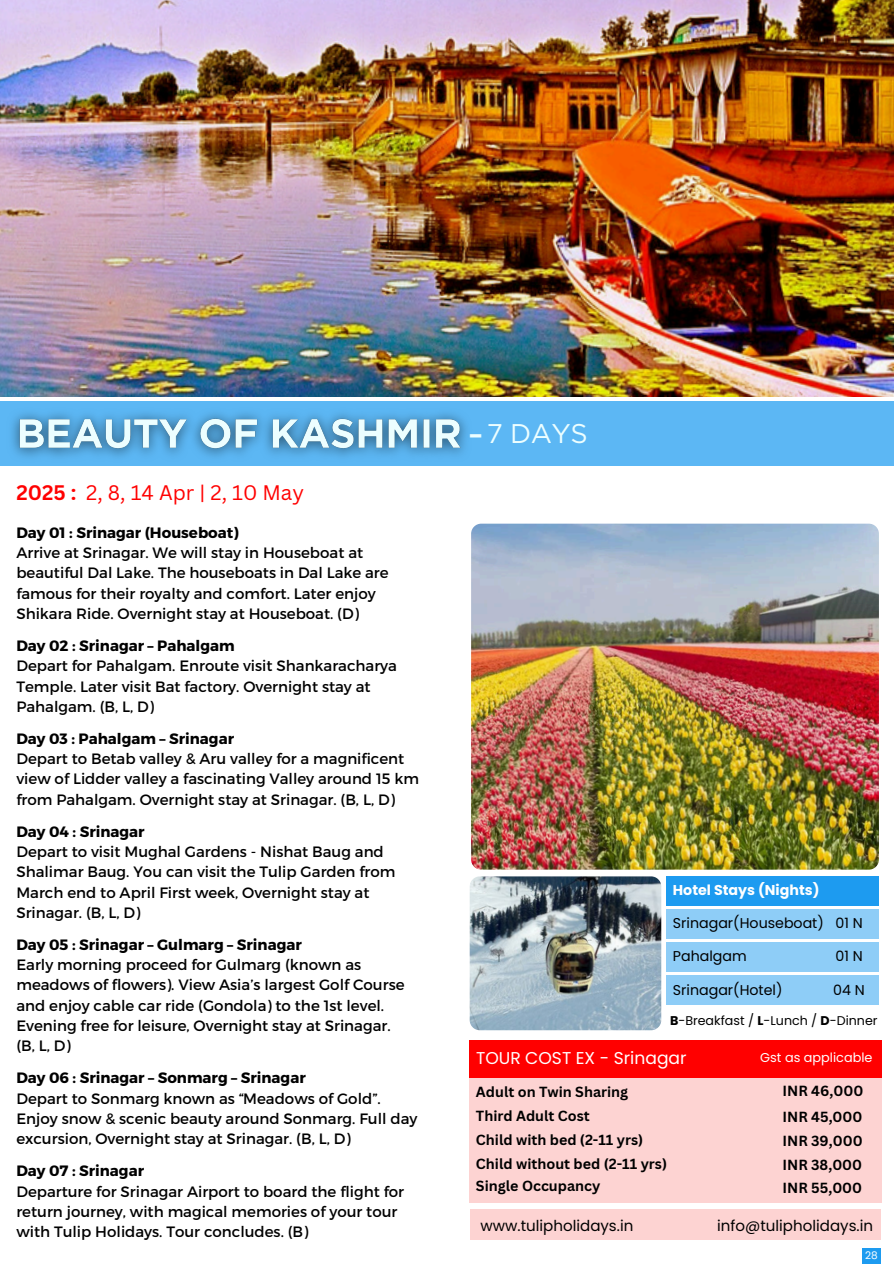
<style>
.page{position:relative;width:894px;height:1264px;background:#fff}
.page>*{position:absolute;margin:0;border:0;box-sizing:border-box;transform-origin:0 0}
.t1{font:40.5px "Gotham";color:#ecfeff}
.t2{font:27px "Gotham";color:#ecfeff}
.t3{font:20.4px "Canva Sans";color:#f00}
.t4{font:700 20.4px "Canva Sans";color:#f00}
.t5{font:17.1px "Poppins";color:#fff}
.t6{font:15px/20.2px "Montserrat";color:#000}
.t7{font:700 15px "Montserrat";color:#000}
.t8{font:15px "Poppins";color:#000}
.t9{font:700 14.25px "Canva Sans";color:#000}
.t10{font:14.25px "Poppins";color:#000}
.t11{font:700 14.25px "Poppins";color:#fff}
.t12{font:12.9px "Poppins";color:#fff}
.t13{font:12.6px "Poppins";color:#000}
.t14{font:10.5px "Poppins";color:#fff}
.s1{font-weight:700}
</style>
<div class="page">
<img style="left:0;top:0;width:893px;height:396px">
<div style="left:0;top:401px;width:893px;height:65px;background:#5cb7f4"></div>
<img style="left:12px;top:413px;width:455px;height:44px">
<div style="left:862px;top:1248px;width:18px;height:15px;background:#1d9bf0"></div>
<img style="left:471px;top:523px;width:407px;height:346px;border-radius:10px">
<div style="left:666px;top:909px;width:213px;height:29px;background:#8ecdf7"></div>
<div style="left:666px;top:942px;width:213px;height:29px;background:#8ecdf7"></div>
<div style="left:666px;top:975px;width:213px;height:30px;background:#8ecdf7"></div>
<div style="left:666px;top:876px;width:213px;height:29px;background:#1d9bf0"></div>
<img style="left:469px;top:876px;width:192px;height:154px;border-radius:10px">
<div style="left:469px;top:1208px;width:411px;height:31px;background:#fdd3d2"></div>
<div style="left:469px;top:1040px;width:412px;height:162px;background:#fdd3d2"></div>
<div style="left:469px;top:1040px;width:412px;height:37px;background:#f00"></div>
<p class="t4" style="left:16px;top:478px;width:61px">2025 :</p>
<p class="t3" style="left:86px;top:478px;width:219px">2, 8, 14 Apr | 2, 10 May</p>
<h2 class="t7" style="left:16px;top:523px;width:224px">Day 01 : Srinagar (Houseboat)</h2>
<h3 class="t6" style="left:16px;top:542px;width:374px">Arrive at Srinagar. We will stay in Houseboat at beautiful Dal Lake. The houseboats in Dal Lake are famous for their royalty and comfort. Later enjoy Shikara Ride. Overnight stay at Houseboat. (D)</h3>
<p class="t7" style="left:16px;top:636px;width:220px">Day 02 : Srinagar – Pahalgam</p>
<p class="t6" style="left:16px;top:655px;width:382px">Depart for Pahalgam. Enroute visit Shankaracharya<br>Temple. Later visit Bat factory. Overnight stay at<br>Pahalgam. (B, L, D)</p>
<p class="t7" style="left:16px;top:728px;width:219px">Day 03 : Pahalgam – Srinagar</p>
<p class="t6" style="left:16px;top:748px;width:404px">Depart to Betab valley &amp; Aru valley for a magnificent view of Lidder valley a fascinating Valley around 15 km from Pahalgam. Overnight stay at Srinagar. (B, L, D)</p>
<p class="t7" style="left:16px;top:821px;width:130px">Day 04 : Srinagar</p>
<p class="t6" style="left:16px;top:840px;width:380px">Depart to visit Mughal Gardens - Nishat Baug and Shalimar Baug. You can visit the Tulip Garden from March end to April First week, Overnight stay at Srinagar. (B, L, D)</p>
<p class="t7" style="left:16px;top:934px;width:287px">Day 05 : Srinagar – Gulmarg – Srinagar</p>
<p class="t6" style="left:16px;top:954px;width:389px">Early morning proceed for Gulmarg (known as meadows of flowers). View Asia’s largest Golf Course and enjoy cable car ride (Gondola) to the 1st level.<br>Evening free for leisure, Overnight stay at Srinagar.</p>
<p class="t6" style="left:16px;top:1035px;width:56px">(B, L, D)</p>
<p class="t7" style="left:16px;top:1068px;width:291px">Day 06 : Srinagar – Sonmarg – Srinagar</p>
<p class="t6" style="left:16px;top:1087px;width:402px">Depart to Sonmarg known as “Meadows of Gold”.<br>Enjoy snow &amp; scenic beauty around Sonmarg. Full day excursion, Overnight stay at Srinagar. (B, L, D)</p>
<p class="t7" style="left:16px;top:1161px;width:129px">Day 07 : Srinagar</p>
<p class="t6" style="left:16px;top:1180px;width:389px">Departure for Srinagar Airport to board the flight for</p>
<p class="t6" style="left:16px;top:1200px;width:382px">return journey, with magical memories of your tour</p>
<p class="t6" style="left:16px;top:1220px;width:293px">with Tulip Holidays. Tour concludes. (B)</p>
<p class="t1" style="left:467px;top:409px;width:18px">-</p>
<p class="t2" style="left:486px;top:417px;width:102px">7 DAYS</p>
<p class="t11" style="left:672px;top:880px;width:148px">Hotel Stays (Nights)</p>
<p class="t10" style="left:672px;top:913px;width:152px">Srinagar(Houseboat)</p>
<p class="t10" style="left:835px;top:913px;width:29px">01 N</p>
<p class="t10" style="left:672px;top:946px;width:75px">Pahalgam</p>
<p class="t10" style="left:835px;top:946px;width:29px">01 N</p>
<h6 class="t10" style="left:672px;top:979px;width:111px">Srinagar(Hotel)</h6>
<p class="t10" style="left:833px;top:979px;width:33px">04 N</p>
<p class="t13" style="left:669px;top:1011px;width:209px"><span class="s1">B</span>-Breakfast / <span class="s1">L</span>-Lunch / <span class="s1">D</span>-Dinner</p>
<h5 class="t5" style="left:476px;top:1046px;width:212px">TOUR COST EX - Srinagar</h5>
<p class="t12" style="left:760px;top:1048px;width:114px">Gst as applicable</p>
<p class="t9" style="left:476px;top:1081px;width:154px">Adult on Twin Sharing</p>
<h6 class="t9" style="left:476px;top:1105px;width:115px">Third Adult Cost</h6>
<p class="t9" style="left:476px;top:1129px;width:169px">Child with bed (2-11 yrs)</p>
<p class="t9" style="left:476px;top:1153px;width:192px">Child without bed (2-11 yrs)</p>
<p class="t9" style="left:476px;top:1175px;width:126px">Single Occupancy</p>
<h4 class="t9" style="left:782px;top:1080px;width:82px">INR 46,000</h4>
<p class="t9" style="left:782px;top:1106px;width:81px">INR 45,000</p>
<p class="t9" style="left:782px;top:1130px;width:82px">INR 39,000</p>
<h5 class="t9" style="left:782px;top:1155px;width:81px">INR 38,000</h5>
<p class="t9" style="left:782px;top:1178px;width:81px">INR 55,000</p>
<h6 class="t8" style="left:480px;top:1215px;width:154px">www.tulipholidays.in</h6>
<p class="t8" style="left:717px;top:1215px;width:157px">info@tulipholidays.in</p>
<p class="t14" style="left:865px;top:1247px;width:14px">28</p>
</div>
